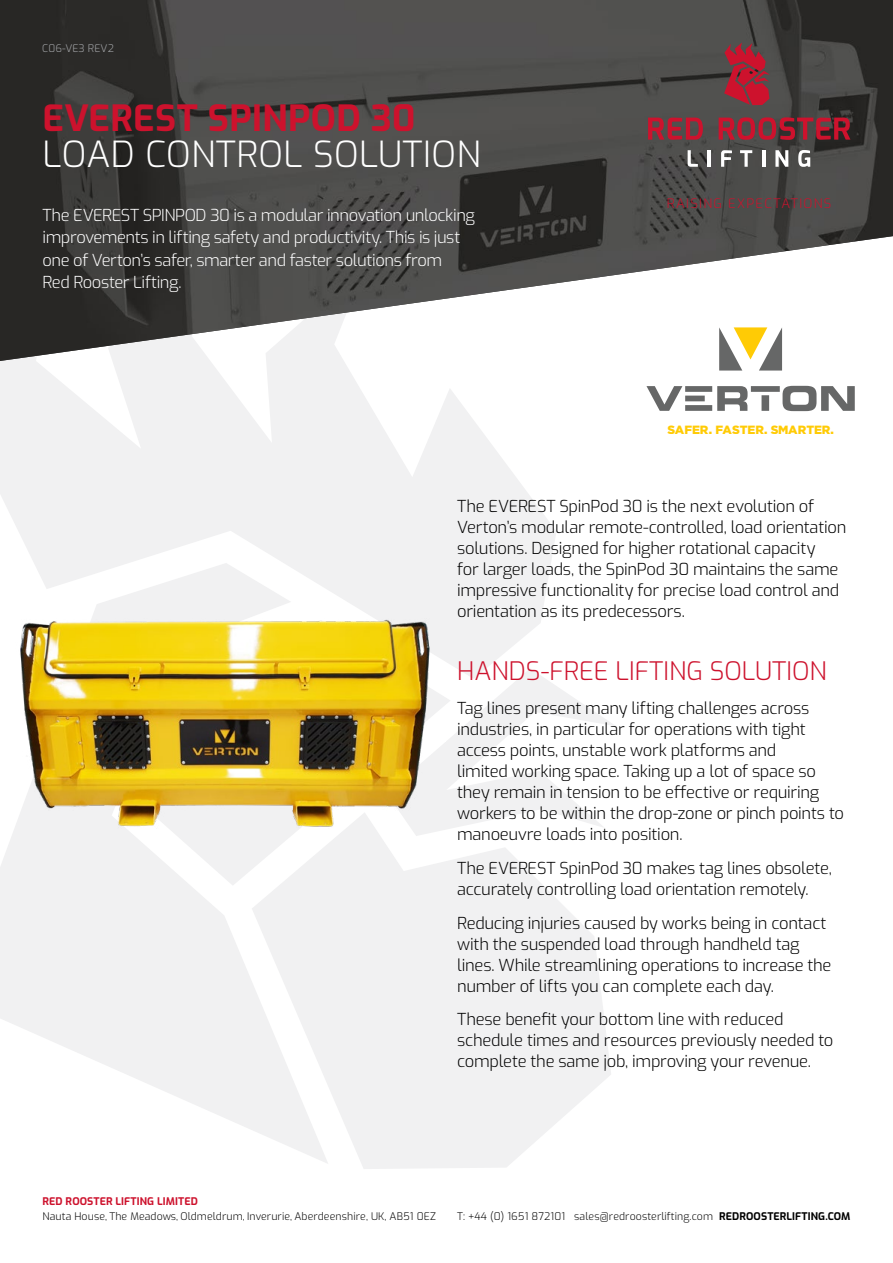
<style>
.page{position:relative;width:893px;height:1263px;background:#fff}
.page>*{position:absolute;margin:0;border:0;box-sizing:border-box;transform-origin:0 0}
.t1{font:300 36px "Exo";letter-spacing:.01em;color:#fff}
.t2{font:700 36px "Exo";letter-spacing:.01em;color:#cd122d}
.t3{font:300 25.5px "Exo";color:#cd122d}
.t4{font:300 16.5px/21px "Exo";letter-spacing:-.015em;color:#000}
.t5{font:300 16.5px/22.5px "Exo";letter-spacing:-.025em;color:#fff}
.t6{font:300 13.05px "Exo";letter-spacing:.1em;color:#cd122d}
.t7{font:900 11.85px "Gotham";letter-spacing:-.01em;color:#ffcb05}
.t8{font:300 10.5px "Exo";letter-spacing:.01em;color:#000}
.t9{font:700 10.5px "Exo";letter-spacing:.01em;color:#cd122d}
.t10{font:300 10.5px "Exo";letter-spacing:.01em;color:#a7a9ac}
.s1{font-weight:700}
</style>
<div class="page">
<svg style="left:451px;top:679px;width:164px;height:133px"></svg>
<svg style="left:328px;top:812px;width:283px;height:357px;fill:#f1f1f2"></svg>
<svg style="left:0;top:362px;width:556px;height:317px;fill:#f1f1f2"></svg>
<svg style="left:0;top:563px;width:328px;height:600px;fill:#f1f1f2"></svg>
<svg style="left:147px;top:620px;width:304px;height:266px;fill:#f1f1f2"></svg>
<img style="left:0;top:0;width:893px;height:361px">
<svg style="left:646px;top:327px;width:209px;height:84px"></svg>
<div style="left:436px;top:714px;width:10px;height:28px;background:#fff"></div>
<img style="left:16px;top:571px;width:425px;height:285px">
<svg style="left:648px;top:118px;width:55px;height:22px"></svg>
<svg style="left:719px;top:117px;width:131px;height:23px;background:#842a36"></svg>
<svg style="left:688px;top:150px;width:10px;height:17px"></svg>
<hr style="left:708px;top:150px;width:3px;height:17px;background:#fff">
<svg style="left:721px;top:150px;width:11px;height:17px"></svg>
<svg style="left:740px;top:150px;width:12px;height:17px"></svg>
<hr style="left:762px;top:150px;width:3px;height:17px;background:#fff">
<svg style="left:775px;top:150px;width:13px;height:17px"></svg>
<svg style="left:798px;top:150px;width:12px;height:17px"></svg>
<svg style="left:724px;top:43px;width:46px;height:62px;background:#972a39"></svg>
<p class="t10" style="left:42px;top:41px;width:73px">C06-VE3 REV2</p>
<h1 class="t2" style="left:43px;top:91px;width:374px">EVEREST SPINPOD 30</h1>
<h1 class="t1" style="left:43px;top:127px;width:440px">LOAD CONTROL SOLUTION</h1>
<p class="t5" style="left:43px;top:203px;width:434px">The EVEREST SPINPOD 30 is a modular innovation unlocking improvements in lifting safety and productivity. This is just one of Verton’s safer, smarter and faster solutions from<br>Red Rooster Lifting.</p>
<p class="t6" style="left:667px;top:194px;width:166px">RAISING EXPECTATIONS</p>
<p class="t7" style="left:667px;top:422px;width:168px">SAFER. FASTER. SMARTER.</p>
<p class="t4" style="left:457px;top:495px;width:391px">The EVEREST SpinPod 30 is the next evolution of Verton’s modular remote-controlled, load orientation solutions. Designed for higher rotational capacity<br>for larger loads, the SpinPod 30 maintains the same impressive functionality for precise load control and orientation as its predecessors.</p>
<h2 class="t3" style="left:457px;top:652px;width:371px">HANDS-FREE LIFTING SOLUTION</h2>
<p class="t4" style="left:457px;top:697px;width:388px">Tag lines present many lifting challenges across industries, in particular for operations with tight access points, unstable work platforms and<br>limited working space. Taking up a lot of space so they remain in tension to be effective or requiring workers to be within the drop-zone or pinch points to manoeuvre loads into position.</p>
<p class="t4" style="left:457px;top:856px;width:376px">The EVEREST SpinPod 30 makes tag lines obsolete, accurately controlling load orientation remotely.</p>
<p class="t4" style="left:457px;top:911px;width:376px">Reducing injuries caused by works being in contact with the suspended load through handheld tag lines. While streamlining operations to increase the number of lifts you can complete each day.</p>
<p class="t4" style="left:457px;top:1008px;width:378px">These benefit your bottom line with reduced schedule times and resources previously needed to complete the same job, improving your revenue.</p>
<p class="t9" style="left:43px;top:1194px;width:157px">RED ROOSTER LIFTING LIMITED</p>
<p class="t8" style="left:43px;top:1209px;width:395px">Nauta House, The Meadows, Oldmeldrum, Inverurie, Aberdeenshire, UK, AB51 0EZ</p>
<p class="t8" style="left:457px;top:1209px;width:395px">T: +44 (0) 1651 872101 sales@redroosterlifting.com <span class="s1">REDROOSTERLIFTING.COM</span></p>
</div>
